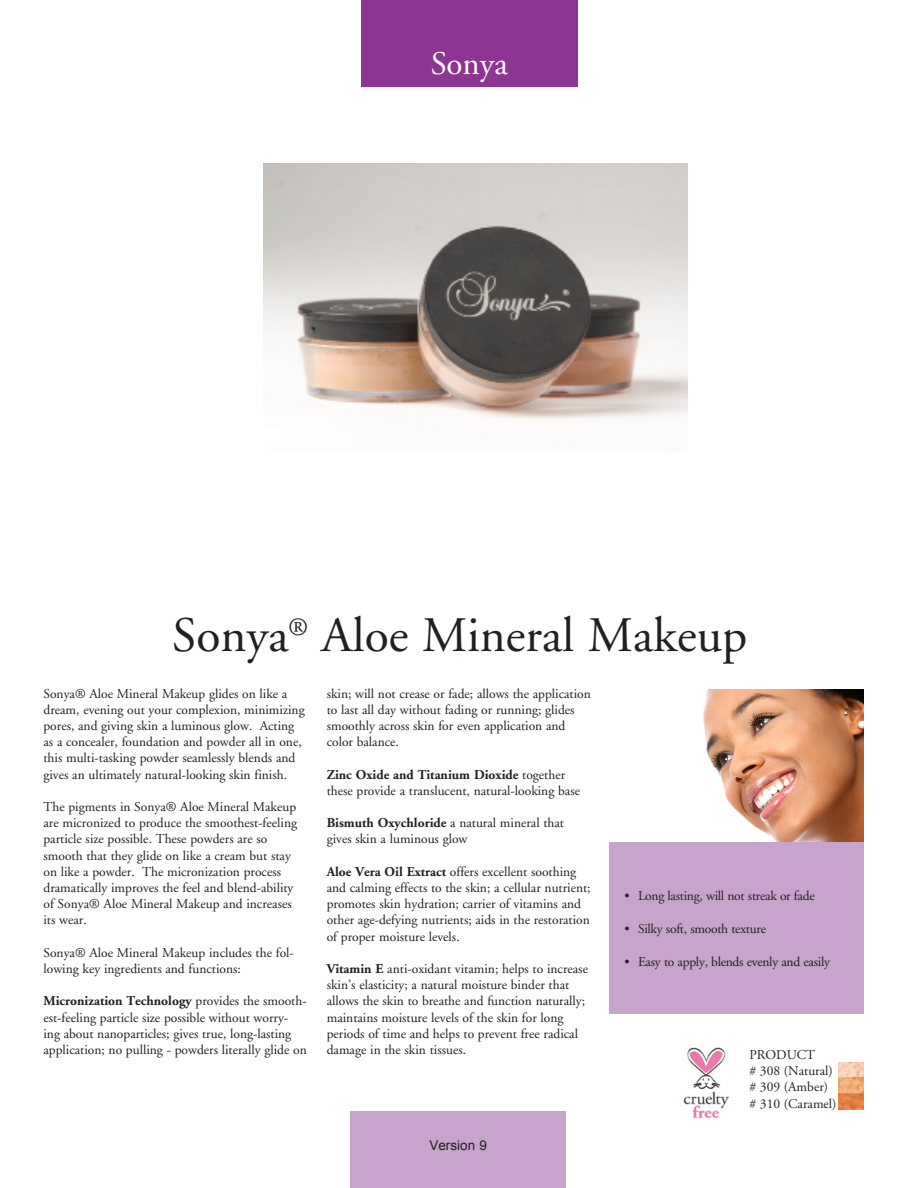
<style>
.page{position:relative;width:918px;height:1188px;background:#fff}
.page>*{position:absolute;margin:0;border:0;box-sizing:border-box;transform-origin:0 0}
.t1{font:49.5px "Adobe Garamond";color:#231f20}
.t2{font:33px "Adobe Garamond Pro";color:#fff}
.t3{font:13.5px/16.2px "Adobe Garamond";color:#231f20}
.t4{font:13.5px "Adobe Garamond";letter-spacing:-.02em;color:#231f20}
.t5{font:13.5px "Arial";color:#231f20}
.s1{font-weight:700}
</style>
<div class="page">
<div style="left:350px;top:1112px;width:216px;height:67px;background:#c6a4cc"></div>
<div style="left:350px;top:1166px;width:216px;height:22px;background:#c6a4cc"></div>
<img style="left:703px;top:690px;width:161px;height:152px">
<div style="left:610px;top:843px;width:254px;height:171px;background:#c6a4cc"></div>
<img style="left:263px;top:164px;width:425px;height:256px">
<img style="left:683px;top:1047px;width:46px;height:72px">
<div style="left:361px;top:0;width:216px;height:87px;background:#8e3594"></div>
<img style="left:838px;top:1062px;width:26px;height:47px">
<p class="t2" style="left:431px;top:43px;width:78px">Sonya</p>
<p class="t1" style="left:172px;top:609px;width:576px">Sonya<sup>®</sup> Aloe Mineral Makeup</p>
<p class="t3" style="left:43px;top:686px;width:263px">Sonya® Aloe Mineral Makeup glides on like a dream, evening out your complexion, minimizing pores, and giving skin a luminous glow. Acting as a concealer, foundation and powder all in one, this multi-tasking powder seamlessly blends and gives an ultimately natural-looking skin finish.</p>
<p class="t3" style="left:43px;top:799px;width:255px">The pigments in Sonya® Aloe Mineral Makeup are micronized to produce the smoothest-feeling particle size possible. These powders are so smooth that they glide on like a cream but stay on like a powder. The micronization process dramatically improves the feel and blend-ability of Sonya® Aloe Mineral Makeup and increases its wear.</p>
<p class="t3" style="left:43px;top:945px;width:252px">Sonya® Aloe Mineral Makeup includes the fol&shy;lowing key ingredients and functions:</p>
<p class="t3" style="left:43px;top:993px;width:265px"><span class="s1">Micronization Technology</span> provides the smooth&shy;est-feeling particle size possible without worry&shy;ing about nanoparticles; gives true, long-lasting application; no pulling - powders literally glide on</p>
<p class="t3" style="left:327px;top:686px;width:266px">skin; will not crease or fade; allows the application to last all day without fading or running; glides smoothly across skin for even application and color balance.</p>
<p class="t3" style="left:327px;top:767px;width:255px"><span class="s1">Zinc Oxide and Titanium Dioxide</span> together these provide a translucent, natural-looking base</p>
<p class="t3" style="left:327px;top:815px;width:239px"><span class="s1">Bismuth Oxychloride</span> a natural mineral that gives skin a luminous glow</p>
<p class="t3" style="left:327px;top:864px;width:265px"><span class="s1">Aloe Vera Oil Extract</span> offers excellent soothing and calming effects to the skin; a cellular nutrient; promotes skin hydration; carrier of vitamins and other age-defying nutrients; aids in the restoration of proper moisture levels.</p>
<p class="t3" style="left:327px;top:961px;width:263px"><span class="s1">Vitamin E</span> anti-oxidant vitamin; helps to increase skin’s elasticity; a natural moisture binder that allows the skin to breathe and function naturally; maintains moisture levels of the skin for long periods of time and helps to prevent free radical damage in the skin tissues.</p>
<p class="t4" style="left:625px;top:889px;width:192px">• Long lasting, will not streak or fade</p>
<p class="t4" style="left:625px;top:922px;width:143px">• Silky soft, smooth texture</p>
<p class="t4" style="left:625px;top:955px;width:207px">• Easy to apply, blends evenly and easily</p>
<p class="t3" style="left:749px;top:1047px;width:67px">PRODUCT</p>
<p class="t3" style="left:749px;top:1063px;width:85px"># 308 (Natural)</p>
<p class="t3" style="left:749px;top:1079px;width:80px"># 309 (Amber)</p>
<p class="t3" style="left:749px;top:1096px;width:89px"># 310 (Caramel)</p>
<p class="t5" style="left:429px;top:1137px;width:59px">Version 9</p>
</div>
